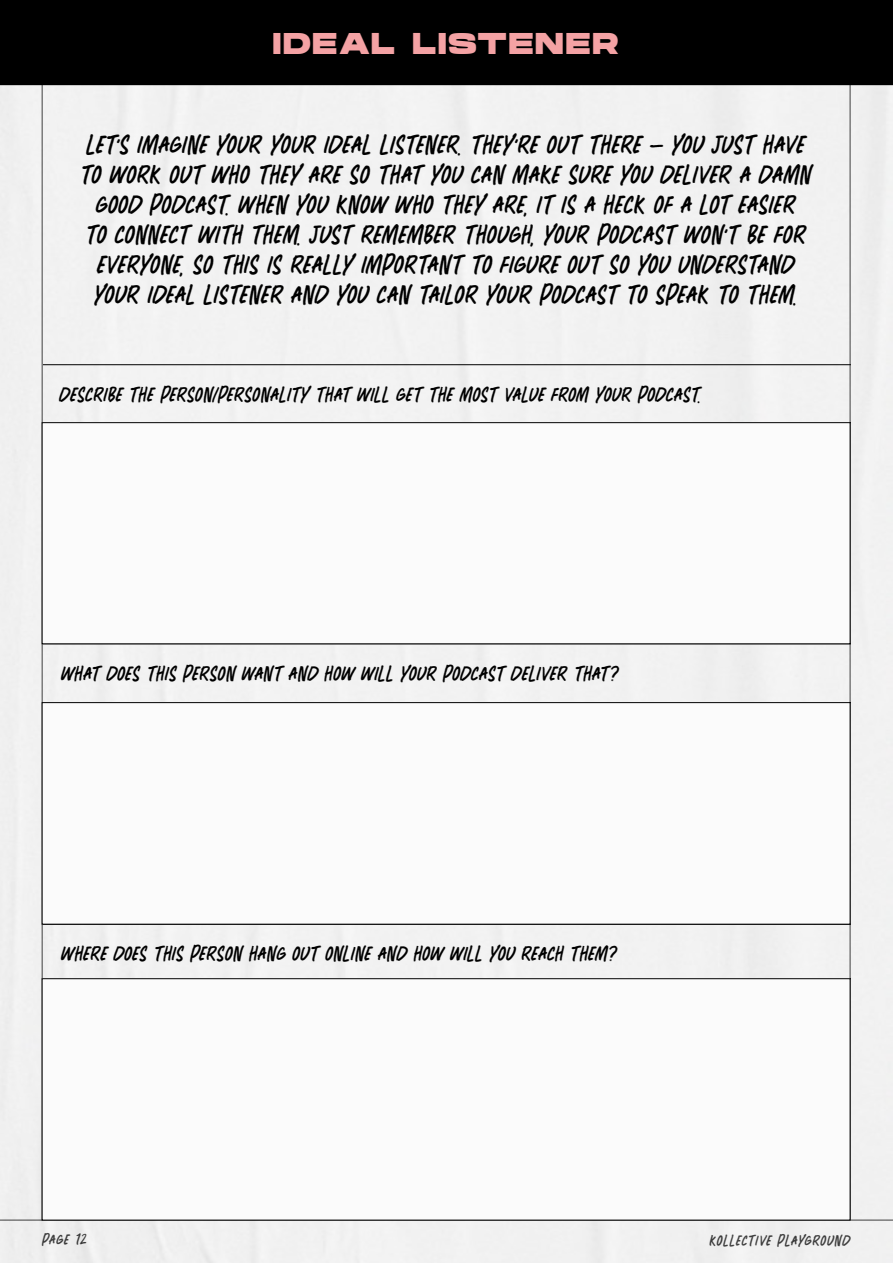
<style>
.page{position:relative;width:893px;height:1263px;background:#fff}
.page>*{position:absolute;margin:0;border:0;box-sizing:border-box;transform-origin:0 0}
.t1{font:700 30px "Hanson";letter-spacing:.05em;color:#f4a2a4}
.t2{font:28.5px/30px "ANTISOCIAL Regular";letter-spacing:.01em;color:#000;text-align:center}
.t3{font:22.5px "ANTISOCIAL Regular";letter-spacing:.01em;color:#000}
.t4{font:16.5px "ANTISOCIAL Regular";letter-spacing:.05em;color:#000}
</style>
<div class="page">
<div style="left:0;top:85px;width:893px;height:1178px;background:#f1f1f1"></div>
<hr style="left:0;top:84px;width:893px;height:1px;background:#000">
<div style="left:0;top:0;width:893px;height:84px;background:#000"></div>
<hr style="left:43px;top:364px;width:808px;height:1px;background:#000">
<hr style="left:43px;top:422px;width:808px;height:1px;background:#000">
<hr style="left:43px;top:643px;width:808px;height:1px;background:#000">
<hr style="left:43px;top:702px;width:808px;height:1px;background:#000">
<hr style="left:43px;top:924px;width:808px;height:1px;background:#000">
<hr style="left:43px;top:978px;width:808px;height:1px;background:#000">
<div style="left:42px;top:423px;width:808px;height:221px;background:#fbfbfb"></div>
<div style="left:42px;top:422px;width:808px;height:222px;border:1px solid #000"></div>
<div style="left:42px;top:703px;width:808px;height:221px;background:#fbfbfb"></div>
<div style="left:42px;top:702px;width:808px;height:222px;border:1px solid #000"></div>
<div style="left:42px;top:979px;width:808px;height:241px;background:#fbfbfb"></div>
<div style="left:42px;top:978px;width:808px;height:242px;border:1px solid #000"></div>
<p class="t1" style="left:273px;top:26px;width:348px">IDEAL LISTENER</p>
<p class="t2" style="left:81px;top:132px;width:733px">LET’S IMAGINE YOUR YOUR IDEAL LISTENER. THEY’RE OUT THERE - YOU JUST HAVE TO WORK OUT WHO THEY ARE SO THAT YOU CAN MAKE SURE YOU DELIVER A DAMN GOOD PODCAST. WHEN YOU KNOW WHO THEY ARE, IT IS A HECK OF A LOT EASIER<br>TO CONNECT WITH THEM. JUST REMEMBER THOUGH, YOUR PODCAST WON’T BE FOR EVERYONE, SO THIS IS REALLY IMPORTANT TO FIGURE OUT SO YOU UNDERSTAND YOUR IDEAL LISTENER AND YOU CAN TAILOR YOUR PODCAST TO SPEAK TO THEM.</p>
<p class="t3" style="left:60px;top:385px;width:643px">DESCRIBE THE PERSON/PERSONALITY THAT WILL GET THE MOST VALUE FROM YOUR PODCAST.</p>
<p class="t3" style="left:61px;top:663px;width:558px">WHAT DOES THIS PERSON WANT AND HOW WILL YOUR PODCAST DELIVER THAT?</p>
<p class="t3" style="left:62px;top:943px;width:557px">WHERE DOES THIS PERSON HANG OUT ONLINE AND HOW WILL YOU REACH THEM?</p>
<p class="t4" style="left:43px;top:1232px;width:46px">PAGE 12</p>
<p class="t4" style="left:710px;top:1233px;width:142px">KOLLECTIVE PLAYGROUND</p>
</div>
